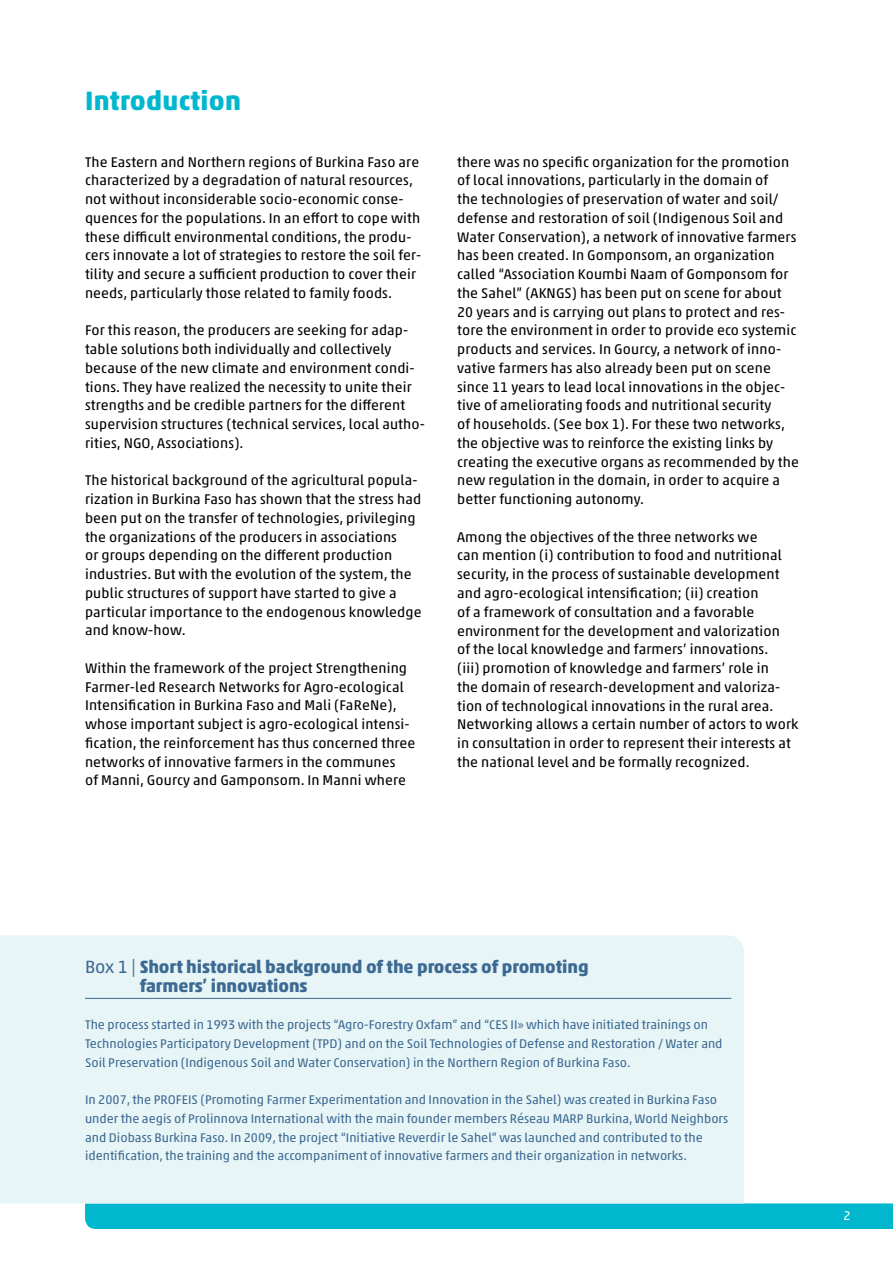
<style>
.page{position:relative;width:893px;height:1263px;background:#fff}
.page>*{position:absolute;margin:0;border:0;box-sizing:border-box;transform-origin:0 0}
.t1{font:700 27px "Akko Pro";letter-spacing:.01em;color:#00b7ce}
.t2{font:700 18px/18.8px "Akko Pro";letter-spacing:-.005em;color:#3d6a93}
.t3{font:14.25px/18.8px "Akko Pro";letter-spacing:.01em;color:#000}
.t4{font:12.75px/18.8px "Akko Pro";color:#3d6a93}
.t5{font:12.75px "Akko Pro";color:#fff}
.s1{font-weight:400}
</style>
<div class="page">
<div style="left:85px;top:1203px;width:808px;height:26px;background:#00b7ce"></div>
<div style="left:0;top:935px;width:744px;height:268px;background:#e8f5f7"></div>
<hr style="left:85px;top:998px;width:646px;height:1px;background:#3d6a93">
<h1 class="t1" style="left:85px;top:84px;width:158px">Introduction</h1>
<p class="t3" style="left:85px;top:152px;width:338px">The Eastern and Northern regions of Burkina Faso are characterized by a degradation of natural resources, not without inconsiderable socio-economic conse&shy;quences for the populations. In an effort to cope with these difficult environmental conditions, the produ&shy;cers innovate a lot of strategies to restore the soil fer&shy;tility and secure a sufficient production to cover their needs, particularly those related to family foods.</p>
<p class="t3" style="left:85px;top:321px;width:341px">For this reason, the producers are seeking for adap&shy;table solutions both individually and collectively because of the new climate and environment condi&shy;tions. They have realized the necessity to unite their strengths and be credible partners for the different supervision structures (technical services, local autho&shy;rities, NGO, Associations).</p>
<p class="t3" style="left:85px;top:471px;width:338px">The historical background of the agricultural popula&shy;rization in Burkina Faso has shown that the stress had been put on the transfer of technologies, privileging the organizations of the producers in associations<br>or groups depending on the different production industries. But with the evolution of the system, the public structures of support have started to give a particular importance to the endogenous knowledge and know-how.</p>
<p class="t3" style="left:85px;top:658px;width:332px">Within the framework of the project Strengthening Farmer-led Research Networks for Agro-ecological Intensification in Burkina Faso and Mali (FaReNe), whose important subject is agro-ecological intensi&shy;fication, the reinforcement has thus concerned three networks of innovative farmers in the communes<br>of Manni, Gourcy and Gamponsom. In Manni where</p>
<p class="t3" style="left:457px;top:152px;width:343px">there was no specific organization for the promotion of local innovations, particularly in the domain of<br>the technologies of preservation of water and soil/ defense and restoration of soil (Indigenous Soil and Water Conservation), a network of innovative farmers has been created. In Gomponsom, an organization called “Association Koumbi Naam of Gomponsom for the Sahel” (AKNGS) has been put on scene for about 20 years and is carrying out plans to protect and res&shy;tore the environment in order to provide eco systemic products and services. In Gourcy, a network of inno&shy;vative farmers has also already been put on scene since 11 years to lead local innovations in the objec&shy;tive of ameliorating foods and nutritional security<br>of households. (See box 1). For these two networks, the objective was to reinforce the existing links by creating the executive organs as recommended by the new regulation in the domain, in order to acquire a better functioning autonomy.</p>
<p class="t3" style="left:457px;top:527px;width:343px">Among the objectives of the three networks we<br>can mention (i) contribution to food and nutritional security, in the process of sustainable development and agro-ecological intensification; (ii) creation<br>of a framework of consultation and a favorable environment for the development and valorization<br>of the local knowledge and farmers’ innovations.<br>(iii) promotion of knowledge and farmers’ role in<br>the domain of research-development and valoriza&shy;tion of technological innovations in the rural area.<br>Networking allows a certain number of actors to work in consultation in order to represent their interests at the national level and be formally recognized.</p>
<p class="t2" style="left:140px;top:957px;width:451px;text-indent:-55px"><span class="s1">Box 1 |</span> Short historical background of the process of promoting farmers’ innovations</p>
<p class="t4" style="left:85px;top:1015px;width:639px">The process started in 1993 with the projects “Agro-Forestry Oxfam” and “CES II» which have initiated trainings on<br>Technologies Participatory Development (TPD) and on the Soil Technologies of Defense and Restoration / Water and<br>Soil Preservation (Indigenous Soil and Water Conservation) in the Northern Region of Burkina Faso.</p>
<p class="t4" style="left:85px;top:1090px;width:645px">In 2007, the PROFEIS (Promoting Farmer Experimentation and Innovation in the Sahel) was created in Burkina Faso under the aegis of Prolinnova International with the main founder members Réseau MARP Burkina, World Neighbors and Diobass Burkina Faso. In 2009, the project “Initiative Reverdir le Sahel” was launched and contributed to the identification, the training and the accompaniment of innovative farmers and their organization in networks.</p>
<p class="t5" style="left:843px;top:1207px;width:9px">2</p>
</div>
